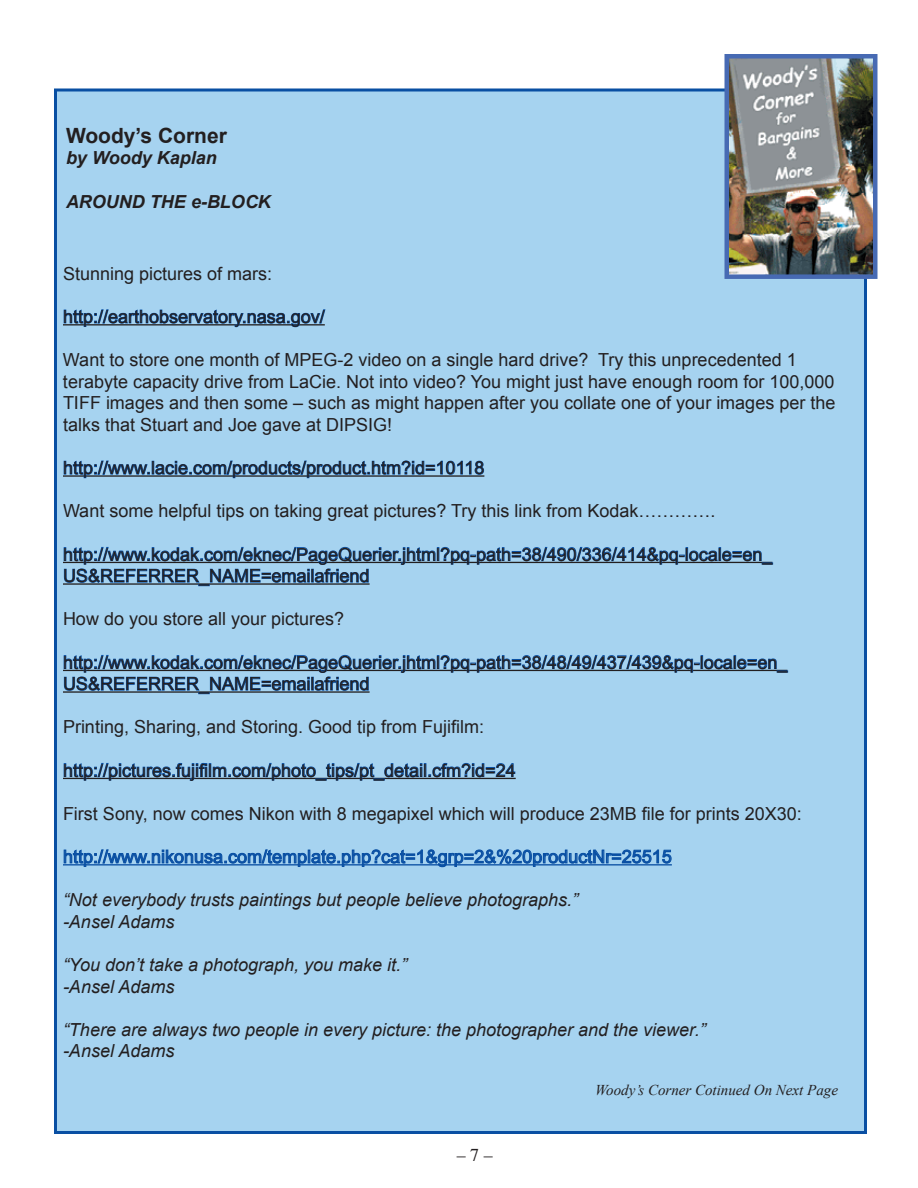
<style>
.page{position:relative;width:918px;height:1188px;background:#fff}
.page>*{position:absolute;margin:0;border:0;box-sizing:border-box;transform-origin:0 0}
.t1{font:700 21px "Arial";color:#231f20}
.t2{font:18px/21.6px "Arial";color:#231f20}
.t3{font:italic 18px/21.6px "Arial";color:#231f20}
.t4{font:18px "Arial";color:#094fa3}
.t5{font:italic 700 18px "Arial";color:#231f20}
.t6{font:18px "Times";color:#231f20}
.t7{font:italic 15px "Times New Roman";color:#231f20}
</style>
<div class="page">
<div style="left:56px;top:90px;width:810px;height:1042px;background:#a6d3f0"></div>
<img style="left:729px;top:59px;width:143px;height:215px">
<div style="left:724px;top:54px;width:153px;height:225px;border:4px solid #476ab3"></div>
<svg style="left:63px;top:309px;width:263px;height:18px"></svg>
<svg style="left:63px;top:460px;width:421px;height:18px"></svg>
<svg style="left:63px;top:547px;width:710px;height:39px"></svg>
<svg style="left:63px;top:655px;width:725px;height:39px"></svg>
<svg style="left:63px;top:763px;width:453px;height:18px"></svg>
<svg style="left:63px;top:849px;width:609px;height:18px"></svg>
<p class="t1" style="left:66px;top:124px;width:163px">Woody’s Corner</p>
<p class="t5" style="left:66px;top:148px;width:152px">by Woody Kaplan</p>
<p class="t5" style="left:66px;top:191px;width:206px">AROUND THE e-BLOCK</p>
<p class="t2" style="left:63px;top:263px;width:211px">Stunning pictures of mars:</p>
<p class="t2" style="left:63px;top:306px;width:263px">http://earthobservatory.nasa.gov/</p>
<p class="t2" style="left:63px;top:349px;width:774px">Want to store one month of MPEG-2 video on a single hard drive? Try this unprecedented 1 terabyte capacity drive from LaCie. Not into video? You might just have enough room for 100,000<br>TIFF images and then some – such as might happen after you collate one of your images per the talks that Stuart and Joe gave at DIPSIG!</p>
<p class="t2" style="left:63px;top:457px;width:423px">http://www.lacie.com/products/product.htm?id=10118</p>
<p class="t2" style="left:63px;top:500px;width:654px">Want some helpful tips on taking great pictures? Try this link from Kodak………….</p>
<p class="t2" style="left:63px;top:543px;width:711px">http://www.kodak.com/eknec/PageQuerier.jhtml?pq-path=38/490/336/414&amp;pq-locale=en_<br>US&amp;REFERRER_NAME=emailafriend</p>
<p class="t2" style="left:63px;top:608px;width:283px">How do you store all your pictures?</p>
<p class="t2" style="left:63px;top:651px;width:726px">http://www.kodak.com/eknec/PageQuerier.jhtml?pq-path=38/48/49/437/439&amp;pq-locale=en_<br>US&amp;REFERRER_NAME=emailafriend</p>
<p class="t2" style="left:63px;top:716px;width:423px">Printing, Sharing, and Storing. Good tip from Fujifilm:</p>
<p class="t2" style="left:63px;top:759px;width:454px">http://pictures.fujifilm.com/photo_tips/pt_detail.cfm?id=24</p>
<p class="t2" style="left:63px;top:803px;width:740px">First Sony, now comes Nikon with 8 megapixel which will produce 23MB file for prints 20X30:</p>
<p class="t4" style="left:63px;top:846px;width:610px">http://www.nikonusa.com/template.php?cat=1&amp;grp=2&amp;%20productNr=25515</p>
<p class="t3" style="left:63px;top:889px;width:517px">“Not everybody trusts paintings but people believe photographs.” -Ansel Adams</p>
<p class="t3" style="left:63px;top:954px;width:346px">“You don’t take a photograph, you make it.” -Ansel Adams</p>
<p class="t3" style="left:63px;top:1019px;width:644px">“There are always two people in every picture: the photographer and the viewer.” -Ansel Adams</p>
<p class="t6" style="left:457px;top:1144px;width:37px">– 7 –</p>
<p class="t7" style="left:595px;top:1082px;width:244px">Woody’s Corner Cotinued On Next Page</p>
</div>
